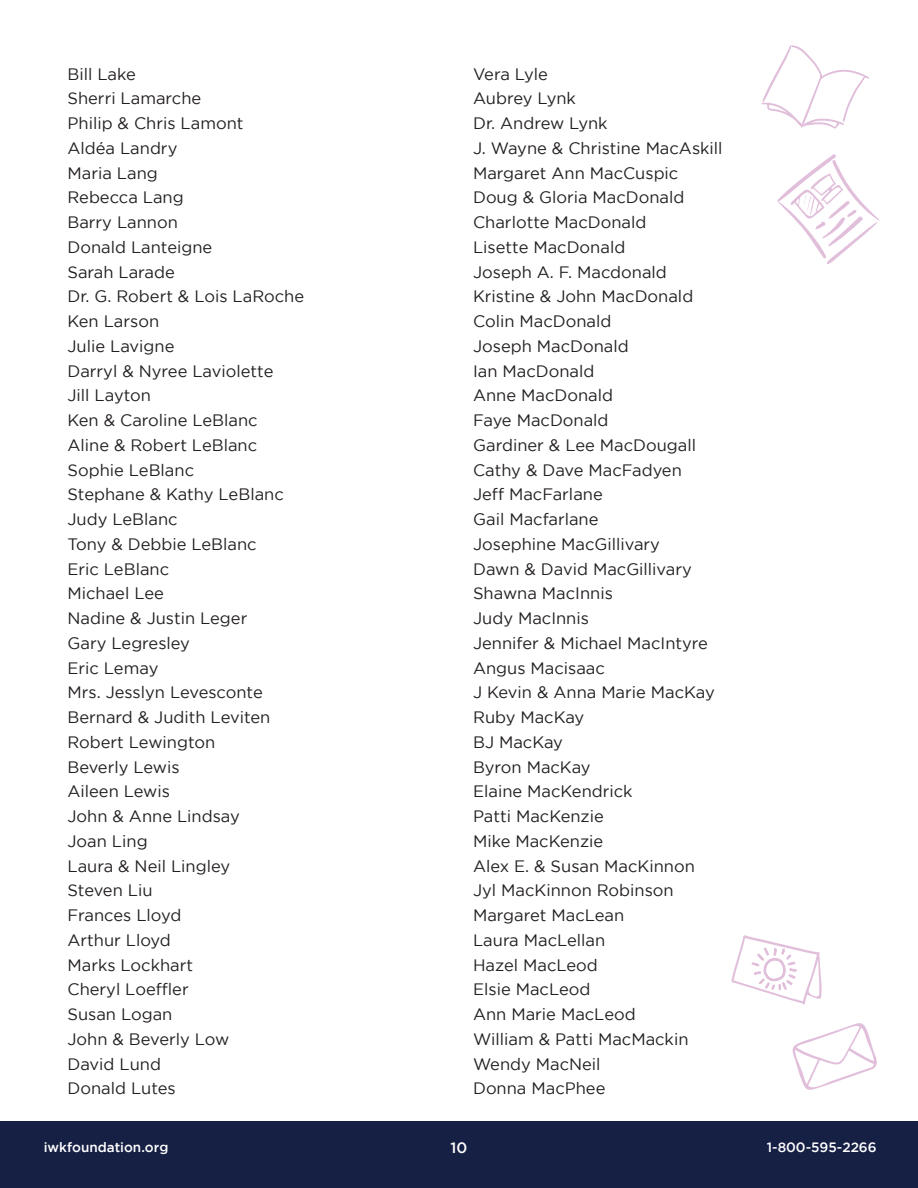
<style>
.page{position:relative;width:918px;height:1188px;background:#fff}
.page>*{position:absolute;margin:0;border:0;box-sizing:border-box;transform-origin:0 0}
.t1{font:16.5px "Gotham";color:#231f20}
.t2{font:500 15px "Gotham";color:#fff}
.t3{font:500 13.5px "Gotham";color:#fff}
</style>
<div class="page">
<div style="left:0;top:1121px;width:918px;height:67px;background:#162044"></div>
<svg style="left:761px;top:45px;width:108px;height:84px"></svg>
<svg style="left:777px;top:154px;width:103px;height:110px"></svg>
<svg style="left:731px;top:935px;width:91px;height:70px"></svg>
<svg style="left:792px;top:1023px;width:85px;height:67px"></svg>
<p class="t1" style="left:68px;top:65px;width:70px">Bill Lake</p>
<p class="t1" style="left:68px;top:89px;width:135px">Sherri Lamarche</p>
<p class="t1" style="left:68px;top:114px;width:178px">Philip &amp; Chris Lamont</p>
<p class="t1" style="left:68px;top:139px;width:111px">Aldéa Landry</p>
<p class="t1" style="left:68px;top:164px;width:92px">Maria Lang</p>
<p class="t1" style="left:68px;top:188px;width:118px">Rebecca Lang</p>
<p class="t1" style="left:68px;top:213px;width:112px">Barry Lannon</p>
<p class="t1" style="left:68px;top:238px;width:146px">Donald Lanteigne</p>
<p class="t1" style="left:68px;top:263px;width:109px">Sarah Larade</p>
<p class="t1" style="left:68px;top:287px;width:238px">Dr. G. Robert &amp; Lois LaRoche</p>
<p class="t1" style="left:68px;top:312px;width:93px">Ken Larson</p>
<p class="t1" style="left:68px;top:337px;width:109px">Julie Lavigne</p>
<p class="t1" style="left:68px;top:362px;width:207px">Darryl &amp; Nyree Laviolette</p>
<p class="t1" style="left:68px;top:386px;width:85px">Jill Layton</p>
<p class="t1" style="left:68px;top:411px;width:192px">Ken &amp; Caroline LeBlanc</p>
<p class="t1" style="left:68px;top:436px;width:191px">Aline &amp; Robert LeBlanc</p>
<p class="t1" style="left:68px;top:461px;width:128px">Sophie LeBlanc</p>
<p class="t1" style="left:68px;top:485px;width:218px">Stephane &amp; Kathy LeBlanc</p>
<p class="t1" style="left:68px;top:510px;width:112px">Judy LeBlanc</p>
<p class="t1" style="left:68px;top:535px;width:191px">Tony &amp; Debbie LeBlanc</p>
<p class="t1" style="left:68px;top:560px;width:103px">Eric LeBlanc</p>
<p class="t1" style="left:68px;top:584px;width:98px">Michael Lee</p>
<p class="t1" style="left:68px;top:609px;width:181px">Nadine &amp; Justin Leger</p>
<p class="t1" style="left:68px;top:634px;width:124px">Gary Legresley</p>
<p class="t1" style="left:68px;top:659px;width:92px">Eric Lemay</p>
<p class="t1" style="left:68px;top:683px;width:197px">Mrs. Jesslyn Levesconte</p>
<p class="t1" style="left:68px;top:708px;width:204px">Bernard &amp; Judith Leviten</p>
<p class="t1" style="left:68px;top:733px;width:149px">Robert Lewington</p>
<p class="t1" style="left:68px;top:758px;width:114px">Beverly Lewis</p>
<p class="t1" style="left:68px;top:782px;width:104px">Aileen Lewis</p>
<p class="t1" style="left:68px;top:807px;width:174px">John &amp; Anne Lindsay</p>
<p class="t1" style="left:68px;top:832px;width:82px">Joan Ling</p>
<p class="t1" style="left:68px;top:857px;width:164px">Laura &amp; Neil Lingley</p>
<p class="t1" style="left:68px;top:881px;width:87px">Steven Liu</p>
<p class="t1" style="left:68px;top:906px;width:115px">Frances Lloyd</p>
<p class="t1" style="left:68px;top:931px;width:105px">Arthur Lloyd</p>
<p class="t1" style="left:68px;top:956px;width:127px">Marks Lockhart</p>
<p class="t1" style="left:68px;top:980px;width:123px">Cheryl Loeffler</p>
<p class="t1" style="left:68px;top:1005px;width:106px">Susan Logan</p>
<p class="t1" style="left:68px;top:1030px;width:163px">John &amp; Beverly Low</p>
<p class="t1" style="left:68px;top:1055px;width:95px">David Lund</p>
<p class="t1" style="left:68px;top:1079px;width:110px">Donald Lutes</p>
<p class="t1" style="left:473px;top:65px;width:76px">Vera Lyle</p>
<p class="t1" style="left:473px;top:89px;width:104px">Aubrey Lynk</p>
<p class="t1" style="left:473px;top:114px;width:136px">Dr. Andrew Lynk</p>
<p class="t1" style="left:473px;top:139px;width:251px">J. Wayne &amp; Christine MacAskill</p>
<p class="t1" style="left:473px;top:164px;width:207px">Margaret Ann MacCuspic</p>
<p class="t1" style="left:473px;top:188px;width:213px">Doug &amp; Gloria MacDonald</p>
<p class="t1" style="left:473px;top:213px;width:175px">Charlotte MacDonald</p>
<p class="t1" style="left:473px;top:238px;width:154px">Lisette MacDonald</p>
<p class="t1" style="left:473px;top:263px;width:195px">Joseph A. F. Macdonald</p>
<p class="t1" style="left:473px;top:287px;width:222px">Kristine &amp; John MacDonald</p>
<p class="t1" style="left:473px;top:312px;width:140px">Colin MacDonald</p>
<p class="t1" style="left:473px;top:337px;width:157px">Joseph MacDonald</p>
<p class="t1" style="left:473px;top:362px;width:123px">Ian MacDonald</p>
<p class="t1" style="left:473px;top:386px;width:141px">Anne MacDonald</p>
<p class="t1" style="left:473px;top:411px;width:137px">Faye MacDonald</p>
<p class="t1" style="left:473px;top:436px;width:225px">Gardiner &amp; Lee MacDougall</p>
<p class="t1" style="left:473px;top:461px;width:210px">Cathy &amp; Dave MacFadyen</p>
<p class="t1" style="left:473px;top:485px;width:131px">Jeff MacFarlane</p>
<p class="t1" style="left:473px;top:510px;width:127px">Gail Macfarlane</p>
<p class="t1" style="left:473px;top:535px;width:188px">Josephine MacGillivary</p>
<p class="t1" style="left:473px;top:560px;width:220px">Dawn &amp; David MacGillivary</p>
<p class="t1" style="left:473px;top:584px;width:141px">Shawna MacInnis</p>
<p class="t1" style="left:473px;top:609px;width:117px">Judy MacInnis</p>
<p class="t1" style="left:473px;top:634px;width:236px">Jennifer &amp; Michael MacIntyre</p>
<p class="t1" style="left:473px;top:659px;width:133px">Angus Macisaac</p>
<p class="t1" style="left:473px;top:683px;width:243px">J Kevin &amp; Anna Marie MacKay</p>
<p class="t1" style="left:473px;top:708px;width:113px">Ruby MacKay</p>
<p class="t1" style="left:473px;top:733px;width:91px">BJ MacKay</p>
<p class="t1" style="left:473px;top:758px;width:119px">Byron MacKay</p>
<p class="t1" style="left:473px;top:782px;width:161px">Elaine MacKendrick</p>
<p class="t1" style="left:473px;top:807px;width:132px">Patti MacKenzie</p>
<p class="t1" style="left:473px;top:832px;width:132px">Mike MacKenzie</p>
<p class="t1" style="left:473px;top:857px;width:223px">Alex E. &amp; Susan MacKinnon</p>
<p class="t1" style="left:473px;top:881px;width:202px">Jyl MacKinnon Robinson</p>
<p class="t1" style="left:473px;top:906px;width:153px">Margaret MacLean</p>
<p class="t1" style="left:473px;top:931px;width:134px">Laura MacLellan</p>
<p class="t1" style="left:473px;top:956px;width:126px">Hazel MacLeod</p>
<p class="t1" style="left:473px;top:980px;width:119px">Elsie MacLeod</p>
<p class="t1" style="left:473px;top:1005px;width:164px">Ann Marie MacLeod</p>
<p class="t1" style="left:473px;top:1030px;width:217px">William &amp; Patti MacMackin</p>
<p class="t1" style="left:473px;top:1055px;width:129px">Wendy MacNeil</p>
<p class="t1" style="left:473px;top:1079px;width:134px">Donna MacPhee</p>
<p class="t3" style="left:44px;top:1139px;width:126px">iwkfoundation.org</p>
<p class="t3" style="left:767px;top:1139px;width:111px">1-800-595-2266</p>
<p class="t2" style="left:451px;top:1139px;width:18px">10</p>
</div>
